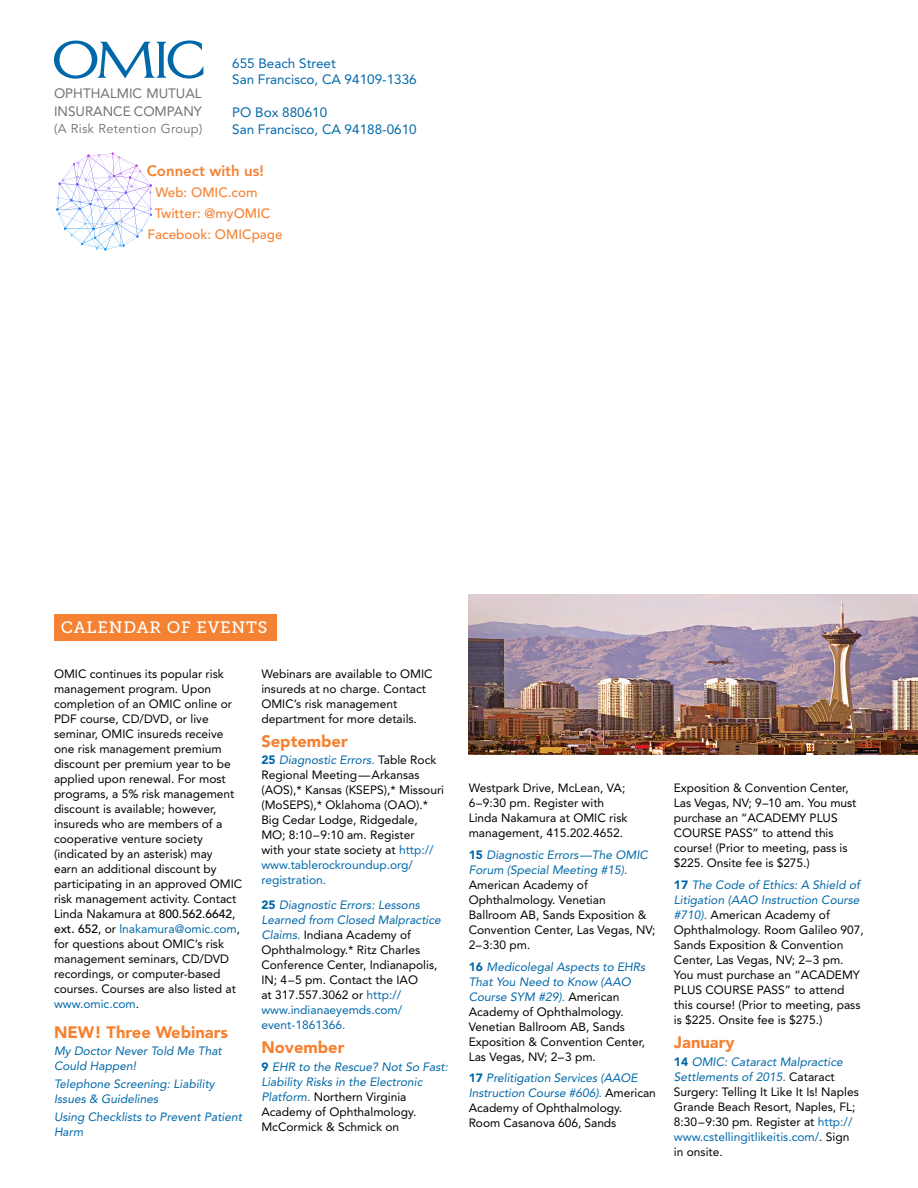
<style>
.page{position:relative;width:918px;height:1188px;background:#fff}
.page>*{position:absolute;margin:0;border:0;box-sizing:border-box;transform-origin:0 0}
.t1{font:900 16.5px "Avenir LT Std";color:#f58232}
.t2{font:16.5px "Museo Slab 500";letter-spacing:.05em;color:#fff}
.t3{font:800 15px "Avenir LT Std";color:#f58232}
.t4{font:13.5px/16.5px "Avenir LT Std";color:#0068a9}
.t5{font:500 13.5px "Avenir LT Std";color:#f58232}
.t6{font:13.5px/18px "Avenir LT Std";color:#717073}
.t7{font:12.75px "Avenir LT Std";letter-spacing:.03em;color:#717073}
.t8{font:12px/15px "Avenir LT Std";color:#000}
.t9{font:italic 12px/15px "Avenir LT Std";color:#0068a9}
.s1{font-weight:500}
.s2{color:#0068a9}
.s3{font-weight:900;color:#0068a9}
.s4{font-style:italic;color:#0068a9}
.s5{font-weight:900;font-style:normal}
.s6{font-style:normal;color:#000}
</style>
<div class="page">
<div style="left:54px;top:614px;width:223px;height:27px;background:#f58232"></div>
<svg style="left:54px;top:40px;width:149px;height:39px"></svg>
<svg style="left:56px;top:153px;width:96px;height:98px"></svg>
<img style="left:469px;top:594px;width:449px;height:161px">
<p class="t6" style="left:54px;top:85px;width:149px">OPHTHALMIC MUTUAL<br>INSURANCE COMPANY</p>
<p class="t7" style="left:54px;top:121px;width:150px">(A Risk Retention Group)</p>
<p class="t4" style="left:232px;top:55px;width:186px">655 Beach Street<br>San Francisco, CA 94109-1336</p>
<p class="t4" style="left:232px;top:104px;width:186px">PO Box 880610<br>San Francisco, CA 94188-0610</p>
<p class="t3" style="left:147px;top:162px;width:119px">Connect with us!</p>
<p class="t5" style="left:156px;top:185px;width:104px">Web: OMIC.com</p>
<p class="t5" style="left:155px;top:206px;width:117px">Twitter: @myOMIC</p>
<p class="t5" style="left:147px;top:227px;width:137px">Facebook: OMICpage</p>
<h1 class="t2" style="left:61px;top:619px;width:208px">CALENDAR OF EVENTS</h1>
<p class="t8" style="left:54px;top:666px;width:190px">OMIC continues its popular risk management program. Upon completion of an OMIC online or<br>PDF course, CD/DVD, or live seminar, OMIC insureds receive one risk management premium discount per premium year to be applied upon renewal. For most programs, a 5% risk management discount is available; however, insureds who are members of a cooperative venture society (indicated by an asterisk) may<br>earn an additional discount by participating in an approved OMIC risk management activity. Contact<br>Linda Nakamura at <span class="s1">800.562.6642, ext. 652</span>, or <span class="s2">lnakamura@omic.com</span>, for questions about OMIC’s risk management seminars, CD/DVD recordings, or computer-based courses. Courses are also listed at <span class="s2">www.omic.com</span>.</p>
<h1 class="t1" style="left:54px;top:1022px;width:176px">NEW! Three Webinars</h1>
<p class="t9" style="left:54px;top:1044px;width:169px">My Doctor Never Told Me That<br>Could Happen!</p>
<p class="t9" style="left:54px;top:1077px;width:162px">Telephone Screening: Liability<br>Issues &amp; Guidelines</p>
<p class="t9" style="left:54px;top:1109px;width:190px">Using Checklists to Prevent Patient<br>Harm</p>
<p class="t8" style="left:261px;top:666px;width:173px">Webinars are available to OMIC insureds at no charge. Contact<br>OMIC’s risk management department for more details.</p>
<h1 class="t1" style="left:261px;top:731px;width:88px">September</h1>
<p class="t8" style="left:261px;top:753px;width:184px"><span class="s3">25</span> <span class="s4">Diagnostic Errors.</span> Table Rock<br>Regional Meeting—Arkansas (AOS),* Kansas (KSEPS),* Missouri (MoSEPS),* Oklahoma (OAO).*<br>Big Cedar Lodge, Ridgedale,<br>MO; 8:10–9:10 am. Register<br>with your state society at <span class="s2">http:// www.tablerockroundup.org/ registration.</span></p>
<p class="t8" style="left:261px;top:897px;width:181px"><span class="s3">25</span> <span class="s4">Diagnostic Errors: Lessons<br>Learned from Closed Malpractice<br>Claims.</span> Indiana Academy of<br>Ophthalmology.* Ritz Charles<br>Conference Center, Indianapolis,<br>IN; 4–5 pm. Contact the IAO<br>at 317.557.3062 or <span class="s2">http:// www.indianaeyemds.com/ event-1861366.</span></p>
<h1 class="t1" style="left:261px;top:1037px;width:85px">November</h1>
<p class="t9" style="left:261px;top:1059px;width:188px"><span class="s5">9</span> EHR to the Rescue? Not So Fast:<br>Liability Risks in the Electronic<br>Platform. <span class="s6">Northern Virginia<br>Academy of Ophthalmology.<br>McCormick &amp; Schmick on</span></p>
<p class="t8" style="left:469px;top:781px;width:160px">Westpark Drive, McLean, VA;<br>6–9:30 pm. Register with<br>Linda Nakamura at OMIC risk management, 415.202.4652.</p>
<p class="t9" style="left:469px;top:848px;width:181px"><span class="s5">15</span> Diagnostic Errors—The OMIC<br>Forum (Special Meeting #15).</p>
<p class="t8" style="left:469px;top:877px;width:188px">American Academy of<br>Ophthalmology. Venetian<br>Ballroom AB, Sands Exposition &amp;<br>Convention Center, Las Vegas, NV;<br>2–3:30 pm.</p>
<p class="t8" style="left:469px;top:959px;width:178px"><span class="s3">16</span> <span class="s4">Medicolegal Aspects to EHRs<br>That You Need to Know (AAO<br>Course SYM #29).</span> American<br>Academy of Ophthalmology.<br>Venetian Ballroom AB, Sands<br>Exposition &amp; Convention Center,<br>Las Vegas, NV; 2–3 pm.</p>
<p class="t8" style="left:469px;top:1071px;width:189px"><span class="s3">17</span> <span class="s4">Prelitigation Services (AAOE<br>Instruction Course #606).</span> American<br>Academy of Ophthalmology.<br>Room Casanova 606, Sands</p>
<p class="t8" style="left:674px;top:781px;width:184px">Exposition &amp; Convention Center,<br>Las Vegas, NV; 9–10 am. You must purchase an “ACADEMY PLUS<br>COURSE PASS” to attend this course! (Prior to meeting, pass is $225. Onsite fee is $275.)</p>
<p class="t8" style="left:674px;top:877px;width:192px"><span class="s3">17</span> <span class="s4">The Code of Ethics: A Shield of<br>Litigation (AAO Instruction Course #710).</span> American Academy of<br>Ophthalmology. Room Galileo 907,<br>Sands Exposition &amp; Convention<br>Center, Las Vegas, NV; 2–3 pm.<br>You must purchase an “ACADEMY<br>PLUS COURSE PASS” to attend this course! (Prior to meeting, pass is $225. Onsite fee is $275.)</p>
<h1 class="t1" style="left:674px;top:1033px;width:62px">January</h1>
<p class="t8" style="left:674px;top:1055px;width:186px"><span class="s3">14</span> <span class="s4">OMIC: Cataract Malpractice<br>Settlements of 2015.</span> Cataract<br>Surgery: Telling It Like It Is! Naples<br>Grande Beach Resort, Naples, FL;<br>8:30–9:30 pm. Register at <span class="s2">http:// www.cstellingitlikeitis.com/</span>. Sign in onsite.</p>
</div>
